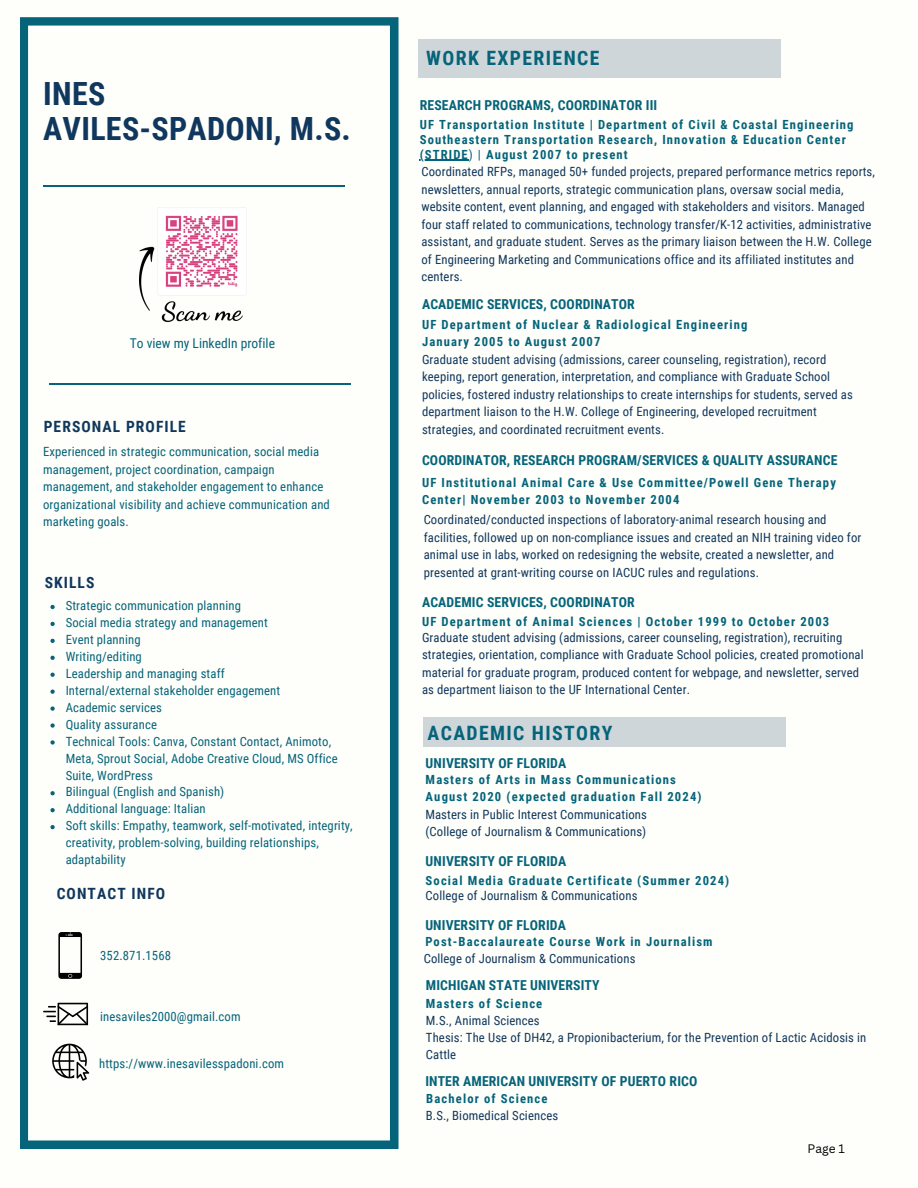
<style>
.page{position:relative;width:918px;height:1188px;background:#fefefa}
.page>*{position:absolute;margin:0;border:0;box-sizing:border-box;transform-origin:0 0}
.t1{font:700 31.95px/34.8px "Roboto Condensed";letter-spacing:.01em;color:#10375d}
.t2{font:700 19.8px "Roboto Condensed";letter-spacing:.07em;color:#05647a}
.t3{font:700 15.45px "Roboto Condensed";letter-spacing:.07em;color:#10375d}
.t4{font:700 13.65px "Roboto Condensed";letter-spacing:.01em;color:#05647a}
.t5{font:13.5px "Roboto Condensed";color:#05647a}
.t6{font:12.75px/17.5px "Roboto Condensed";letter-spacing:.01em;color:#10375d}
.t7{font:12.75px/17.5px "Roboto Condensed";letter-spacing:.01em;color:#05647a}
.t8{font:700 12.6px/16.8px "Roboto Condensed";letter-spacing:.09em;color:#05647a}
.t9{font:12px "Canva Sans";color:#000}
.s1{font-weight:400}
</style>
<div class="page">
<div style="left:418px;top:40px;width:362px;height:38px;background:#ced6da"></div>
<svg style="left:20px;top:17px;width:379px;height:1132px"></svg>
<hr style="left:43px;top:185px;width:302px;height:1px;background:#05647a">
<div style="left:424px;top:717px;width:362px;height:29px;background:#ced6da"></div>
<svg style="left:52px;top:1044px;width:37px;height:37px"></svg>
<svg style="left:58px;top:932px;width:24px;height:47px"></svg>
<svg style="left:43px;top:1003px;width:45px;height:22px"></svg>
<hr style="left:420px;top:160px;width:49px;height:1px;background:#05647a">
<svg style="left:50px;top:605px;width:5px;height:4px"></svg>
<svg style="left:50px;top:622px;width:5px;height:4px"></svg>
<svg style="left:50px;top:639px;width:5px;height:4px"></svg>
<svg style="left:50px;top:656px;width:5px;height:4px"></svg>
<svg style="left:50px;top:673px;width:5px;height:4px"></svg>
<svg style="left:50px;top:690px;width:5px;height:4px"></svg>
<svg style="left:50px;top:706px;width:5px;height:5px"></svg>
<svg style="left:50px;top:723px;width:5px;height:5px"></svg>
<svg style="left:50px;top:740px;width:5px;height:5px"></svg>
<svg style="left:50px;top:791px;width:5px;height:4px"></svg>
<svg style="left:50px;top:808px;width:5px;height:4px"></svg>
<svg style="left:50px;top:825px;width:5px;height:4px"></svg>
<img style="left:140px;top:207px;width:110px;height:123px">
<hr style="left:49px;top:384px;width:301px;height:1px;background:#05647a">
<p class="t1" style="left:43px;top:76px;width:309px">INES<br>AVILES-SPADONI, M.S.</p>
<h5 class="t5" style="left:130px;top:335px;width:147px">To view my LinkedIn profile</h5>
<p class="t3" style="left:44px;top:418px;width:144px">PERSONAL PROFILE</p>
<p class="t7" style="left:43px;top:443px;width:288px">Experienced in strategic communication, social media management, project coordination, campaign management, and stakeholder engagement to enhance organizational visibility and achieve communication and marketing goals.</p>
<p class="t3" style="left:45px;top:574px;width:51px">SKILLS</p>
<p class="t7" style="left:66px;top:597px;width:177px">Strategic communication planning</p>
<p class="t7" style="left:66px;top:614px;width:204px">Social media strategy and management</p>
<p class="t7" style="left:66px;top:631px;width:76px">Event planning</p>
<p class="t7" style="left:66px;top:648px;width:78px">Writing/editing</p>
<p class="t7" style="left:66px;top:665px;width:161px">Leadership and managing staff</p>
<p class="t7" style="left:66px;top:682px;width:216px">Internal/external stakeholder engagement</p>
<p class="t7" style="left:66px;top:699px;width:98px">Academic services</p>
<h3 class="t7" style="left:66px;top:716px;width:93px">Quality assurance</h3>
<p class="t7" style="left:66px;top:733px;width:274px;line-height:17px">Technical Tools: Canva, Constant Contact, Animoto,<br>Meta, Sprout Social, Adobe Creative Cloud, MS Office<br>Suite, WordPress</p>
<h6 class="t7" style="left:66px;top:783px;width:160px">Bilingual (English and Spanish)</h6>
<p class="t7" style="left:66px;top:800px;width:142px">Additional language: Italian</p>
<h6 class="t7" style="left:66px;top:817px;width:289px;line-height:17px">Soft skills: Empathy, teamwork, self-motivated, integrity, creativity, problem-solving, building relationships, adaptability</h6>
<h5 class="t3" style="left:57px;top:885px;width:110px">CONTACT INFO</h5>
<h5 class="t7" style="left:100px;top:946px;width:72px">352.871.1568</h5>
<h6 class="t7" style="left:100px;top:1008px;width:142px">inesaviles2000@gmail.com</h6>
<h4 class="t7" style="left:99px;top:1054px;width:187px">https://www.inesavilesspadoni.com</h4>
<p class="t2" style="left:426px;top:46px;width:175px">WORK EXPERIENCE</p>
<h1 class="t4" style="left:420px;top:97px;width:239px">RESEARCH PROGRAMS, COORDINATOR III</h1>
<h6 class="t8" style="left:420px;top:117px;width:435px;line-height:14.7px">UF Transportation Institute | Department of Civil &amp; Coastal Engineering<br>Southeastern Transportation Research, Innovation &amp; Education Center</h6>
<h3 class="t8" style="left:420px;top:146px;width:210px">(STRIDE<span class="s1">) |</span> August 2007 to present</h3>
<p class="t6" style="left:421px;top:163px;width:455px">Coordinated RFPs, managed 50+ funded projects, prepared performance metrics reports, newsletters, annual reports, strategic communication plans, oversaw social media, website content, event planning, and engaged with stakeholders and visitors. Managed four staff related to communications, technology transfer/K-12 activities, administrative assistant, and graduate student. Serves as the primary liaison between the H.W. College of Engineering Marketing and Communications office and its affiliated institutes and centers.</p>
<h5 class="t4" style="left:422px;top:296px;width:214px">ACADEMIC SERVICES, COORDINATOR</h5>
<h3 class="t8" style="left:422px;top:316px;width:327px">UF Department of Nuclear &amp; Radiological Engineering<br>January 2005 to August 2007</h3>
<h6 class="t6" style="left:422px;top:351px;width:432px">Graduate student advising (admissions, career counseling, registration), record keeping, report generation, interpretation, and compliance with Graduate School policies, fostered industry relationships to create internships for students, served as department liaison to the H.W. College of Engineering, developed recruitment strategies, and coordinated recruitment events.</h6>
<h6 class="t4" style="left:422px;top:453px;width:417px">COORDINATOR, RESEARCH PROGRAM/SERVICES &amp; QUALITY ASSURANCE</h6>
<h4 class="t8" style="left:422px;top:474px;width:415px">UF Institutional Animal Care &amp; Use Committee/Powell Gene Therapy<br>Center| November 2003 to November 2004</h4>
<h5 class="t6" style="left:424px;top:511px;width:439px">Coordinated/conducted inspections of laboratory-animal research housing and facilities, followed up on non-compliance issues and created an NIH training video for animal use in labs, worked on redesigning the website, created a newsletter, and presented at grant-writing course on IACUC rules and regulations.</h5>
<h6 class="t4" style="left:422px;top:595px;width:214px">ACADEMIC SERVICES, COORDINATOR</h6>
<h2 class="t8" style="left:422px;top:614px;width:409px">UF Department of Animal Sciences | October 1999 to October 2003</h2>
<h4 class="t6" style="left:422px;top:629px;width:443px">Graduate student advising (admissions, career counseling, registration), recruiting strategies, orientation, compliance with Graduate School policies, created promotional material for graduate program, produced content for webpage, and newsletter, served as department liaison to the UF International Center.</h4>
<h6 class="t2" style="left:428px;top:722px;width:187px">ACADEMIC HISTORY</h6>
<p class="t4" style="left:426px;top:755px;width:142px">UNIVERSITY OF FLORIDA</p>
<h2 class="t8" style="left:426px;top:772px;width:277px">Masters of Arts in Mass Communications<br>August 2020 (expected graduation Fall 2024)</h2>
<h6 class="t6" style="left:425px;top:806px;width:223px;line-height:17px">Masters in Public Interest Communications (College of Journalism &amp; Communications)</h6>
<h6 class="t4" style="left:426px;top:853px;width:142px">UNIVERSITY OF FLORIDA</h6>
<h4 class="t8" style="left:426px;top:872px;width:305px">Social Media Graduate Certificate (Summer 2024)</h4>
<h5 class="t6" style="left:426px;top:887px;width:213px">College of Journalism &amp; Communications</h5>
<h6 class="t4" style="left:425px;top:917px;width:142px">UNIVERSITY OF FLORIDA</h6>
<h4 class="t8" style="left:425px;top:933px;width:289px">Post-Baccalaureate Course Work in Journalism</h4>
<h5 class="t6" style="left:424px;top:950px;width:213px">College of Journalism &amp; Communications</h5>
<h6 class="t4" style="left:426px;top:977px;width:175px">MICHIGAN STATE UNIVERSITY</h6>
<h4 class="t8" style="left:426px;top:995px;width:118px">Masters of Science</h4>
<h4 class="t6" style="left:426px;top:1013px;width:442px;line-height:17px">M.S., Animal Sciences<br>Thesis: The Use of DH42, a Propionibacterium, for the Prevention of Lactic Acidosis in<br>Cattle</h4>
<h5 class="t4" style="left:425px;top:1073px;width:274px">INTER AMERICAN UNIVERSITY OF PUERTO RICO</h5>
<h6 class="t8" style="left:426px;top:1091px;width:123px">Bachelor of Science</h6>
<h4 class="t6" style="left:426px;top:1107px;width:134px">B.S., Biomedical Sciences</h4>
<h6 class="t9" style="left:808px;top:1140px;width:39px">Page 1</h6>
</div>
